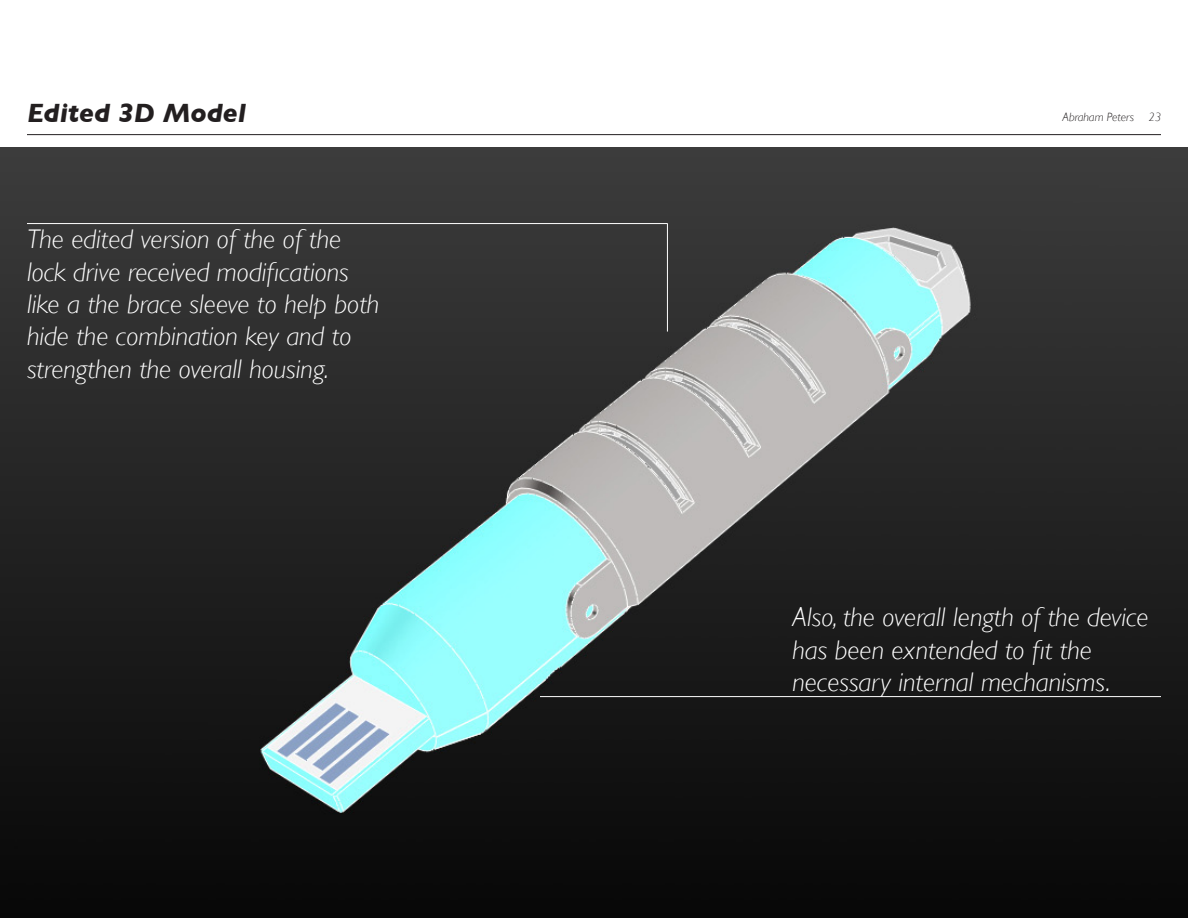
<style>
.page{position:relative;width:1188px;height:918px;background:#fff}
.page>*{position:absolute;margin:0;border:0;box-sizing:border-box;transform-origin:0 0}
.t1{font:italic 300 27px/32.4px "Gill Sans";color:#fff}
.t2{font:italic 700 27px "Gill Sans";color:#231f20}
.t3{font:italic 300 12px "Gill Sans";color:#231f20}
</style>
<div class="page">
<hr style="left:27px;top:134px;width:1134px;height:1px;background:#231f20">
<img style="left:0;top:148px;width:1188px;height:770px">
<hr style="left:27px;top:223px;width:640px;height:1px;background:#fff">
<hr style="left:667px;top:223px;width:1px;height:109px;background:#fff">
<hr style="left:540px;top:696px;width:621px;height:1px;background:#fff">
<p class="t2" style="left:27px;top:98px;width:221px">Edited 3D Model</p>
<p class="t1" style="left:27px;top:223px;width:354px">The edited version of the of the lock drive received modifications like a the brace sleeve to help both hide the combination key and to strengthen the overall housing.</p>
<p class="t3" style="left:1063px;top:111px;width:100px">Abraham Peters 23</p>
<p class="t1" style="left:793px;top:601px;width:358px">Also, the overall length of the device has been exntended to fit the necessary internal mechanisms.</p>
</div>
